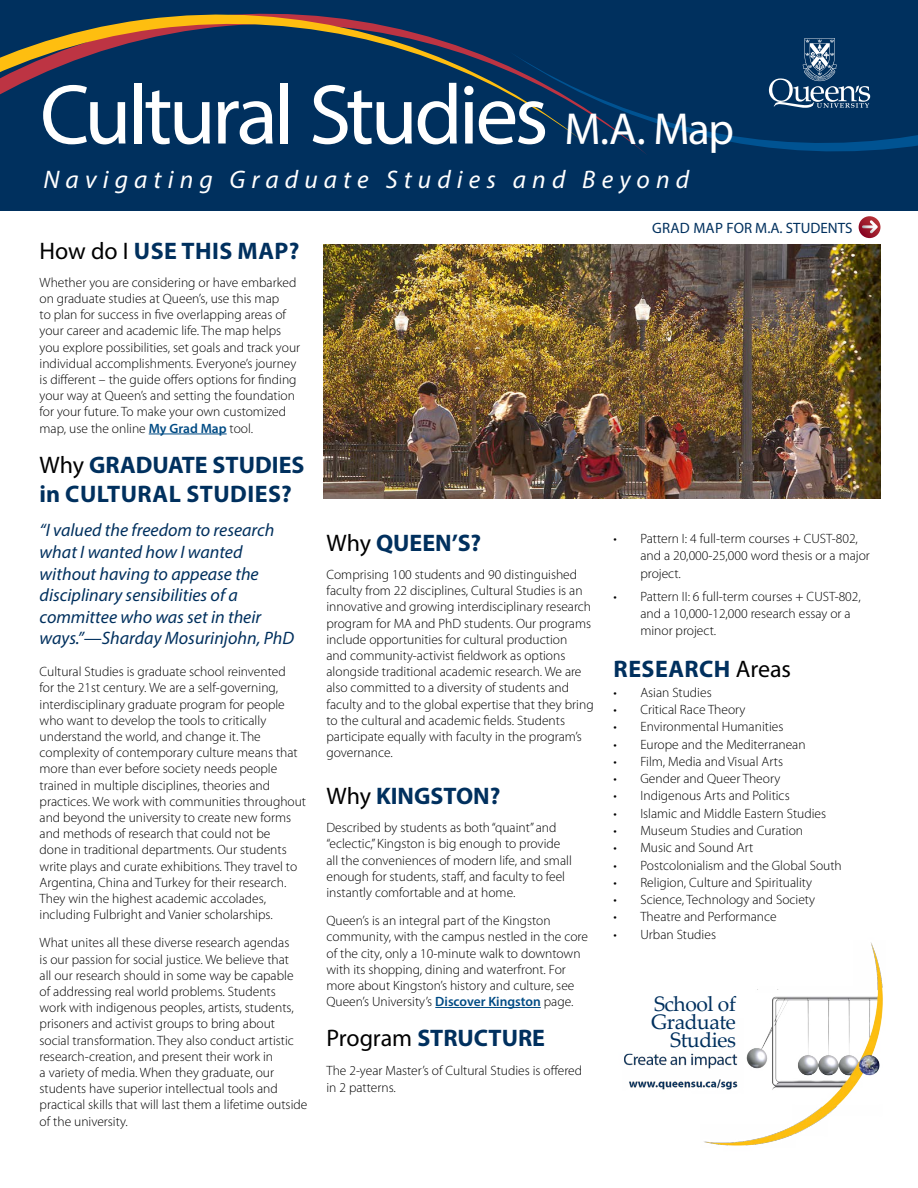
<style>
.page{position:relative;width:918px;height:1188px;background:#fff}
.page>*{position:absolute;margin:0;border:0;box-sizing:border-box;transform-origin:0 0}
.t1{font:85.5px "Myriad Pro";letter-spacing:-.045em;color:#fff}
.t2{font:italic 25.5px "Myriad Pro";letter-spacing:.24em;color:#fff}
.t3{font:700 24px/28.8px "Myriad Pro";color:#00305e}
.t4{font:700 24px "Myriad Pro";letter-spacing:.02em;color:#00305e}
.t5{font:21px/18px "Palatino Linotype";letter-spacing:-.02em;color:#00305e;text-align:right}
.t6{font:italic 18px/21.6px "Myriad Pro";color:#00305e}
.t7{font:15px "Myriad Pro";color:#00305e}
.t8{font:300 13.5px/16.2px "Myriad Pro";color:#000}
.s1{font-size:45px}
.s2{font-weight:400;color:#000}
.s3{font-weight:600;color:#004b84}
</style>
<div class="page">
<hr style="left:149px;top:434px;width:78px;height:1px;background:#004b84">
<hr style="left:435px;top:1007px;width:106px;height:1px;background:#004b84">
<div style="left:1px;top:0;width:917px;height:211px;background:#00305e"></div>
<svg style="left:0;top:0;width:509px;height:252px"></svg>
<svg style="left:509px;top:55px;width:409px;height:99px"></svg>
<svg style="left:859px;top:216px;width:21px;height:22px"></svg>
<img style="left:324px;top:244px;width:557px;height:254px">
<svg style="left:862px;top:220px;width:16px;height:13px"></svg>
<svg style="left:769px;top:38px;width:101px;height:70px"></svg>
<img style="left:624px;top:942px;width:259px;height:204px">
<h1 class="t1" style="left:40px;top:62px;width:695px">Cultural Studies <span class="s1">M.A. Map</span></h1>
<h1 class="t2" style="left:43px;top:164px;width:647px">Navigating Graduate Studies and Beyond</h1>
<p class="t4" style="left:40px;top:235px;width:261px"><span class="s2">How do I</span> USE THIS MAP?</p>
<p class="t8" style="left:40px;top:274px;width:262px">Whether you are considering or have embarked on graduate studies at Queen’s, use this map<br>to plan for success in five overlapping areas of your career and academic life. The map helps you explore possibilities, set goals and track your individual accomplishments. Everyone’s journey is different – the guide offers options for finding your way at Queen’s and setting the foundation for your future. To make your own customized map, use the online <span class="s3">My Grad Map</span> tool.</p>
<p class="t3" style="left:40px;top:450px;width:266px"><span class="s2">Why</span> GRADUATE STUDIES in CULTURAL STUDIES?</p>
<p class="t6" style="left:40px;top:519px;width:256px">“I valued the freedom to research what I wanted how I wanted without having to appease the disciplinary sensibilities of a committee who was set in their ways.”—Sharday Mosurinjohn, PhD</p>
<p class="t8" style="left:40px;top:664px;width:260px">Cultural Studies is graduate school reinvented for the 21st century. We are a self-governing, interdisciplinary graduate program for people who want to develop the tools to critically understand the world, and change it. The complexity of contemporary culture means that more than ever before society needs people trained in multiple disciplines, theories and</p>
<p class="t8" style="left:40px;top:810px;width:259px">and beyond the university to create new forms and methods of research that could not be done in traditional departments. Our students write plays and curate exhibitions. They travel to Argentina, China and Turkey for their research.<br>They win the highest academic accolades, including Fulbright and Vanier scholarships.</p>
<p class="t8" style="left:40px;top:935px;width:256px">What unites all these diverse research agendas is our passion for social justice. We believe that all our research should in some way be capable of addressing real world problems. Students work with indigenous peoples, artists, students, prisoners and activist groups to bring about social transformation. They also conduct artistic research-creation, and present their work in<br>a variety of media. When they graduate, our students have superior intellectual tools and</p>
<p class="t8" style="left:40px;top:1113px;width:90px">of the university.</p>
<p class="t8" style="left:40px;top:793px;width:268px">practices. We work with communities throughout</p>
<p class="t8" style="left:40px;top:1097px;width:269px">practical skills that will last them a lifetime outside</p>
<p class="t3" style="left:327px;top:527px;width:156px"><span class="s2">Why</span> QUEEN’S?</p>
<p class="t8" style="left:327px;top:567px;width:269px">Comprising 100 students and 90 distinguished faculty from 22 disciplines, Cultural Studies is an innovative and growing interdisciplinary research program for MA and PhD students. Our programs include opportunities for cultural production<br>and community-activist fieldwork as options alongside traditional academic research. We are also committed to a diversity of students and faculty and to the global expertise that they bring to the cultural and academic fields. Students participate equally with faculty in the program’s governance.</p>
<p class="t3" style="left:327px;top:781px;width:175px"><span class="s2">Why</span> KINGSTON?</p>
<p class="t8" style="left:327px;top:820px;width:247px">Described by students as both “quaint” and “eclectic,” Kingston is big enough to provide all the conveniences of modern life, and small enough for students, staff, and faculty to feel instantly comfortable and at home.</p>
<p class="t8" style="left:327px;top:913px;width:263px">Queen’s is an integral part of the Kingston community, with the campus nestled in the core of the city, only a 10-minute walk to downtown with its shopping, dining and waterfront. For more about Kingston’s history and culture, see Queen’s University’s <span class="s3">Discover Kingston</span> page.</p>
<p class="t3" style="left:327px;top:1023px;width:220px"><span class="s2">Program</span> STRUCTURE</p>
<p class="t8" style="left:327px;top:1062px;width:257px;line-height:17.2px">The 2-year Master’s of Cultural Studies is offered in 2 patterns.</p>
<p class="t7" style="left:652px;top:219px;width:202px">GRAD MAP FOR M.A. STUDENTS</p>
<p class="t8" style="left:640px;top:530px;width:231px;line-height:17.2px;text-indent:-27px">• Pattern I: 4 full-term courses + CUST-802, and a 20,000-25,000 word thesis or a major project.</p>
<p class="t8" style="left:640px;top:588px;width:222px;line-height:17.2px;text-indent:-27px">• Pattern II: 6 full-term courses + CUST-802, and a 10,000-12,000 research essay or a minor project.</p>
<p class="t4" style="left:614px;top:653px;width:179px">RESEARCH <span class="s2">Areas</span></p>
<p class="t8" style="left:613px;top:685px;width:100px">• Asian Studies</p>
<p class="t8" style="left:613px;top:702px;width:134px">• Critical Race Theory</p>
<p class="t8" style="left:613px;top:719px;width:172px">• Environmental Humanities</p>
<p class="t8" style="left:613px;top:736px;width:194px">• Europe and the Mediterranean</p>
<p class="t8" style="left:613px;top:754px;width:171px">• Film, Media and Visual Arts</p>
<p class="t8" style="left:613px;top:771px;width:168px">• Gender and Queer Theory</p>
<p class="t8" style="left:613px;top:788px;width:178px">• Indigenous Arts and Politics</p>
<p class="t8" style="left:613px;top:805px;width:214px">• Islamic and Middle Eastern Studies</p>
<p class="t8" style="left:613px;top:823px;width:191px">• Museum Studies and Curation</p>
<p class="t8" style="left:613px;top:840px;width:141px">• Music and Sound Art</p>
<p class="t8" style="left:613px;top:857px;width:230px">• Postcolonialism and the Global South</p>
<p class="t8" style="left:613px;top:874px;width:200px">• Religion, Culture and Spirituality</p>
<p class="t8" style="left:613px;top:892px;width:203px">• Science, Technology and Society</p>
<p class="t8" style="left:613px;top:909px;width:165px">• Theatre and Performance</p>
<p class="t8" style="left:613px;top:926px;width:104px">• Urban Studies</p>
<p class="t5" style="left:651px;top:994px;width:86px">School of<br>Graduate<br>Studies</p>
</div>
